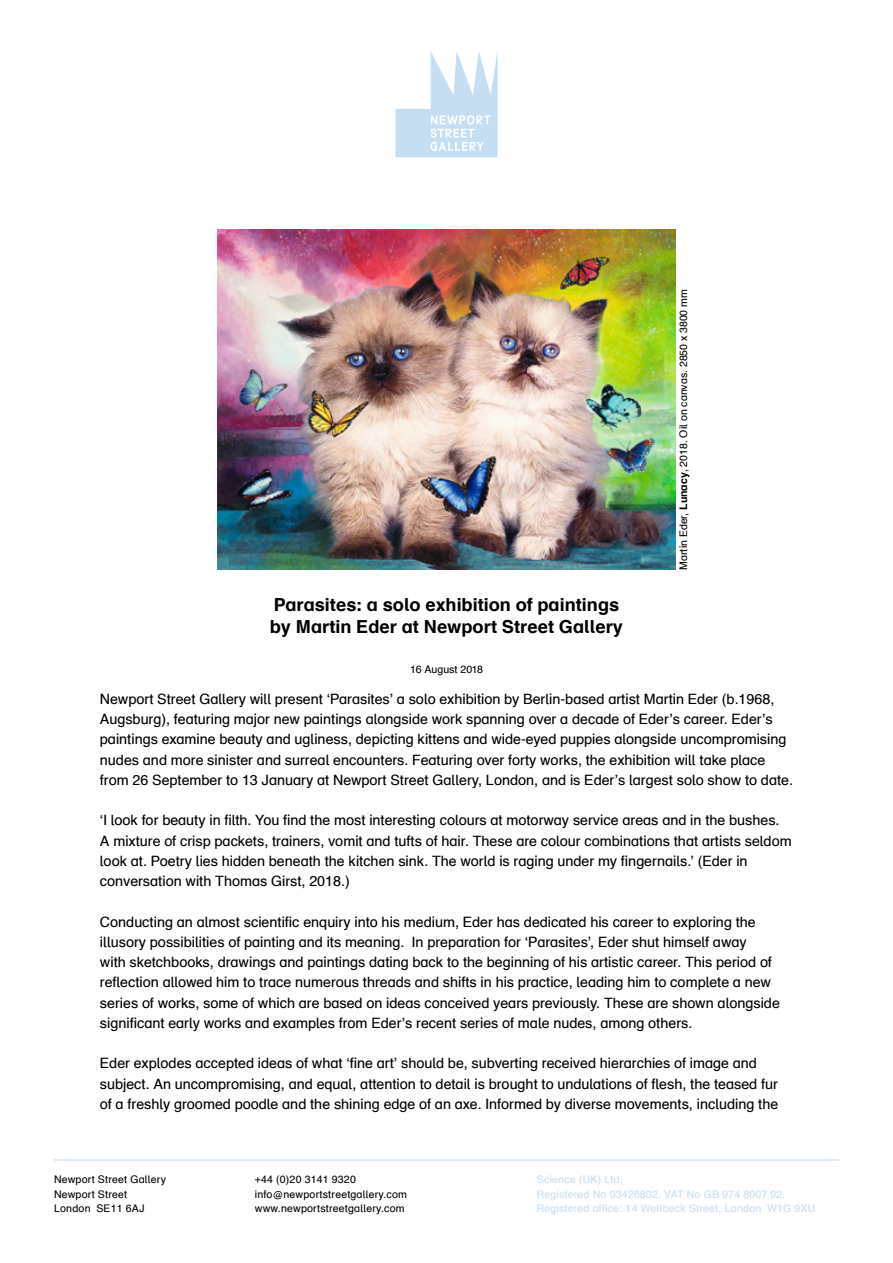
<style>
.page{position:relative;width:893px;height:1263px;background:#fff}
.page>*{position:absolute;margin:0;border:0;box-sizing:border-box;transform-origin:0 0}
.t1{font:700 18px/22.5px "Schulbuch Nord Offc";color:#000}
.t2{font:14.25px/20.2px "Schulbuch Nord Offc";color:#000}
.t3{font:10.5px/14.2px "Schulbuch Nord Offc";letter-spacing:.02em;color:#000}
.t4{font:10.5px/14.2px "Schulbuch Nord Offc";letter-spacing:.02em;color:#c6def2}
.t5{font:10.5px "Schulbuch Nord Offc";color:#000}
.s1{font-weight:700}
</style>
<div class="page">
<svg style="left:395px;top:51px;width:102px;height:106px"></svg>
<hr style="left:54px;top:1159px;width:785px;height:1px;background:#c6def2">
<img style="left:218px;top:230px;width:457px;height:340px">
<p class="t5" style="left:677px;top:570px;width:282px;rotate:-90deg">Martin Eder, <span class="s1">Lunacy</span>, 2018. Oil on canvas. 2850 x 3800 mm</p>
<p class="t1" style="left:270px;top:594px;width:355px">Parasites: a solo exhibition of paintings by Martin Eder at Newport Street Gallery</p>
<p class="t5" style="left:410px;top:663px;width:74px">16 August 2018</p>
<p class="t2" style="left:100px;top:689px;width:695px">Newport Street Gallery will present ‘Parasites’ a solo exhibition by Berlin-based artist Martin Eder (b.1968, Augsburg), featuring major new paintings alongside work spanning over a decade of Eder’s career. Eder’s paintings examine beauty and ugliness, depicting kittens and wide-eyed puppies alongside uncompromising nudes and more sinister and surreal encounters. Featuring over forty works, the exhibition will take place from 26 September to 13 January at Newport Street Gallery, London, and is Eder’s largest solo show to date.</p>
<p class="t2" style="left:100px;top:810px;width:693px">‘I look for beauty in filth. You find the most interesting colours at motorway service areas and in the bushes.<br>A mixture of crisp packets, trainers, vomit and tufts of hair. These are colour combinations that artists seldom look at. Poetry lies hidden beneath the kitchen sink. The world is raging under my fingernails.’ (Eder in conversation with Thomas Girst, 2018.)</p>
<p class="t2" style="left:100px;top:912px;width:681px">Conducting an almost scientific enquiry into his medium, Eder has dedicated his career to exploring the illusory possibilities of painting and its meaning. In preparation for ‘Parasites’, Eder shut himself away<br>with sketchbooks, drawings and paintings dating back to the beginning of his artistic career. This period of reflection allowed him to trace numerous threads and shifts in his practice, leading him to complete a new series of works, some of which are based on ideas conceived years previously. These are shown alongside significant early works and examples from Eder’s recent series of male nudes, among others.</p>
<p class="t2" style="left:100px;top:1053px;width:680px">Eder explodes accepted ideas of what ‘fine art’ should be, subverting received hierarchies of image and subject. An uncompromising, and equal, attention to detail is brought to undulations of flesh, the teased fur of a freshly groomed poodle and the shining edge of an axe. Informed by diverse movements, including the</p>
<p class="t3" style="left:54px;top:1173px;width:114px">Newport Street Gallery<br>Newport Street<br>London SE11 6AJ</p>
<p class="t3" style="left:255px;top:1173px;width:154px">+44 (0)20 3141 9320 info@newportstreetgallery.com www.newportstreetgallery.com</p>
<p class="t4" style="left:537px;top:1173px;width:280px">Science (UK) Ltd.<br>Registered No 03426802. VAT No GB 974 8007 92.<br>Registered office: 14 Wellbeck Street, London W1G 9XU</p>
</div>
